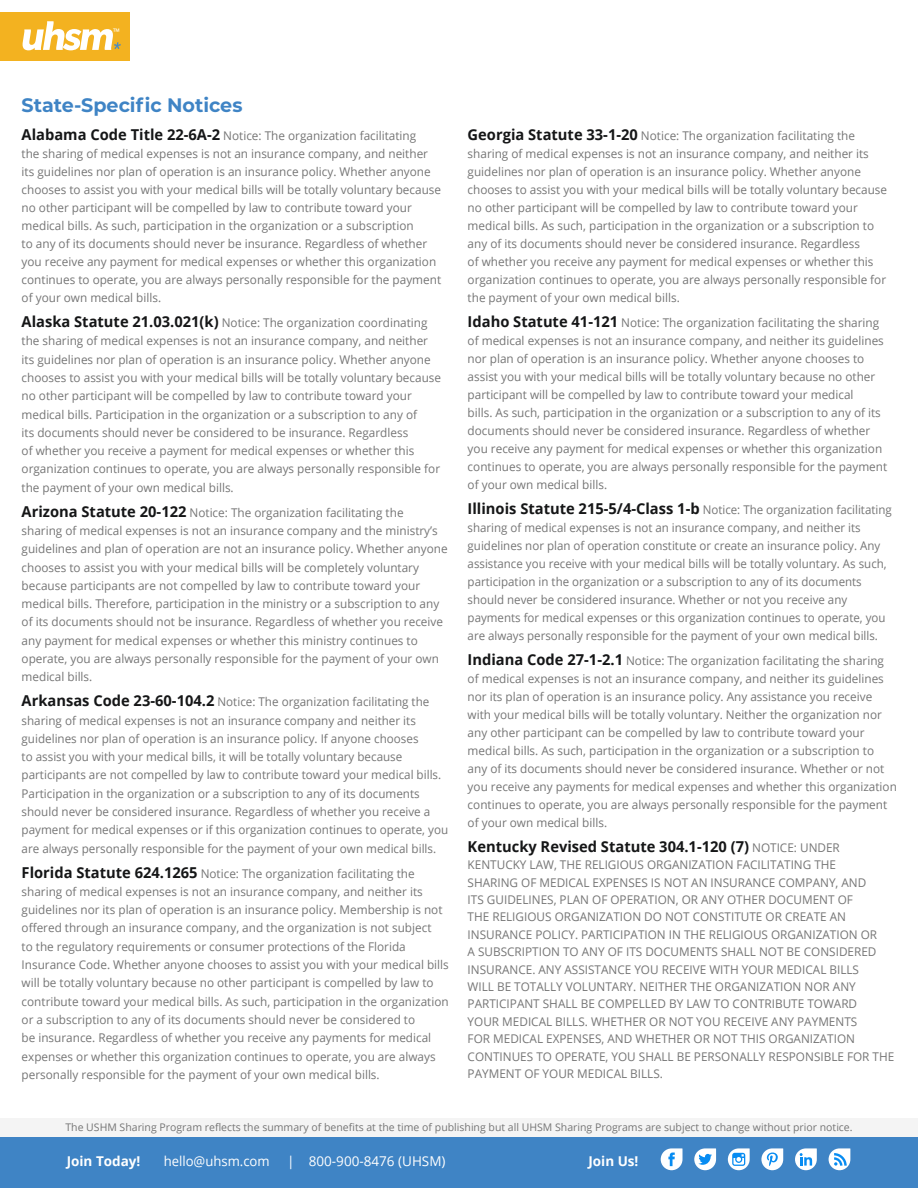
<style>
.page{position:relative;width:918px;height:1188px;background:#fff}
.page>*{position:absolute;margin:0;border:0;box-sizing:border-box;transform-origin:0 0}
.H2__Brochure{font:700 19.5px "Montserrat";color:#3f84c5}
.Body_Copy__10_13__Br{font:700 15px "Open Sans";color:#151617}
.t1{font:13.5px "Open Sans";color:#fff}
.t2{font:700 13.5px "Open Sans";color:#fff}
.Body_Copy__10_13__Br-2{font:12px/18.3px "Open Sans";color:#757575}
.Body_Copy__10_13__Br-3{font:12px/18px "Open Sans";color:#757575;scale:.96 1}
.t3{font:10.5px "Open Sans";color:#757575}
.t4{font:9px "Open Sans";color:#fff}
.s1{font-weight:700;font-size:15px;color:#151617}
.s2{font-weight:400;font-size:12px;color:#757575}
</style>
<div class="page">
<div style="left:0;top:12px;width:130px;height:48px;background:#f3b220"></div>
<svg style="left:23px;top:21px;width:98px;height:29px"></svg>
<div style="left:0;top:1118px;width:918px;height:21px;background:#f4f4f4"></div>
<div style="left:0;top:1137px;width:918px;height:51px;background:#3f84c5"></div>
<svg style="left:694px;top:1148px;width:22px;height:22px"></svg>
<svg style="left:795px;top:1148px;width:22px;height:22px"></svg>
<svg style="left:829px;top:1148px;width:21px;height:22px"></svg>
<svg style="left:761px;top:1148px;width:22px;height:22px"></svg>
<svg style="left:728px;top:1148px;width:22px;height:22px"></svg>
<svg style="left:661px;top:1148px;width:22px;height:22px"></svg>
<p class="t4" style="left:113px;top:26px;width:8px">™</p>
<p class="H2__Brochure" style="left:22px;top:91px;width:222px">State-Specific Notices</p>
<p class="Body_Copy__10_13__Br-2" style="left:22px;top:126px;width:421px"><span class="s1">Alabama Code Title 22-6A-2</span> Notice: The organization facilitating<br>the sharing of medical expenses is not an insurance company, and neither its guidelines nor plan of operation is an insurance policy. Whether anyone chooses to assist you with your medical bills will be totally voluntary because no other participant will be compelled by law to contribute toward your medical bills. As such, participation in the organization or a subscription<br>to any of its documents should never be insurance. Regardless of whether you receive any payment for medical expenses or whether this organization continues to operate, you are always personally responsible for the payment of your own medical bills.</p>
<p class="Body_Copy__10_13__Br-2" style="left:22px;top:313px;width:421px"><span class="s1">Alaska Statute 21.03.021(k)</span> Notice: The organization coordinating the sharing of medical expenses is not an insurance company, and neither its guidelines nor plan of operation is an insurance policy. Whether anyone chooses to assist you with your medical bills will be totally voluntary because no other participant will be compelled by law to contribute toward your medical bills. Participation in the organization or a subscription to any of<br>its documents should never be considered to be insurance. Regardless<br>of whether you receive a payment for medical expenses or whether this organization continues to operate, you are always personally responsible for the payment of your own medical bills.</p>
<p class="Body_Copy__10_13__Br-2" style="left:22px;top:503px;width:428px"><span class="s1">Arizona Statute 20-122</span> Notice: The organization facilitating the<br>sharing of medical expenses is not an insurance company and the ministry’s guidelines and plan of operation are not an insurance policy. Whether anyone chooses to assist you with your medical bills will be completely voluntary because participants are not compelled by law to contribute toward your medical bills. Therefore, participation in the ministry or a subscription to any of its documents should not be insurance. Regardless of whether you receive any payment for medical expenses or whether this ministry continues to operate, you are always personally responsible for the payment of your own medical bills.</p>
<p class="Body_Copy__10_13__Br-2" style="left:22px;top:692px;width:428px"><span class="s1">Arkansas Code 23-60-104.2</span> Notice: The organization facilitating the sharing of medical expenses is not an insurance company and neither its guidelines nor plan of operation is an insurance policy. If anyone chooses<br>to assist you with your medical bills, it will be totally voluntary because participants are not compelled by law to contribute toward your medical bills.<br>Participation in the organization or a subscription to any of its documents should never be considered insurance. Regardless of whether you receive a payment for medical expenses or if this organization continues to operate, you are always personally responsible for the payment of your own medical bills.</p>
<p class="Body_Copy__10_13__Br-2" style="left:22px;top:864px;width:429px"><span class="s1">Florida Statute 624.1265</span> Notice: The organization facilitating the sharing of medical expenses is not an insurance company, and neither its guidelines nor its plan of operation is an insurance policy. Membership is not offered through an insurance company, and the organization is not subject<br>to the regulatory requirements or consumer protections of the Florida Insurance Code. Whether anyone chooses to assist you with your medical bills will be totally voluntary because no other participant is compelled by law to contribute toward your medical bills. As such, participation in the organization or a subscription to any of its documents should never be considered to<br>be insurance. Regardless of whether you receive any payments for medical expenses or whether this organization continues to operate, you are always personally responsible for the payment of your own medical bills.</p>
<p class="Body_Copy__10_13__Br-2" style="left:468px;top:126px;width:421px"><span class="s1">Georgia Statute 33-1-20</span> Notice: The organization facilitating the sharing of medical expenses is not an insurance company, and neither its guidelines nor plan of operation is an insurance policy. Whether anyone chooses to assist you with your medical bills will be totally voluntary because no other participant will be compelled by law to contribute toward your medical bills. As such, participation in the organization or a subscription to any of its documents should never be considered insurance. Regardless<br>of whether you receive any payment for medical expenses or whether this organization continues to operate, you are always personally responsible for the payment of your own medical bills.</p>
<p class="Body_Copy__10_13__Br-2" style="left:468px;top:313px;width:421px"><span class="s1">Idaho Statute 41-121</span> Notice: The organization facilitating the sharing of medical expenses is not an insurance company, and neither its guidelines nor plan of operation is an insurance policy. Whether anyone chooses to assist you with your medical bills will be totally voluntary because no other participant will be compelled by law to contribute toward your medical<br>bills. As such, participation in the organization or a subscription to any of its documents should never be considered insurance. Regardless of whether you receive any payment for medical expenses or whether this organization continues to operate, you are always personally responsible for the payment of your own medical bills.</p>
<p class="Body_Copy__10_13__Br-3" style="left:468px;top:500px;width:443px"><span class="s1">Illinois Statute 215-5/4-Class 1-b</span> Notice: The organization facilitating sharing of medical expenses is not an insurance company, and neither its guidelines nor plan of operation constitute or create an insurance policy. Any assistance you receive with your medical bills will be totally voluntary. As such, participation in the organization or a subscription to any of its documents should never be considered insurance. Whether or not you receive any payments for medical expenses or this organization continues to operate, you are always personally responsible for the payment of your own medical bills.</p>
<p class="Body_Copy__10_13__Br-2" style="left:468px;top:651px;width:431px"><span class="s1">Indiana Code 27-1-2.1</span> Notice: The organization facilitating the sharing of medical expenses is not an insurance company, and neither its guidelines nor its plan of operation is an insurance policy. Any assistance you receive with your medical bills will be totally voluntary. Neither the organization nor any other participant can be compelled by law to contribute toward your medical bills. As such, participation in the organization or a subscription to<br>any of its documents should never be considered insurance. Whether or not you receive any payments for medical expenses and whether this organization continues to operate, you are always personally responsible for the payment of your own medical bills.</p>
<p class="Body_Copy__10_13__Br" style="left:468px;top:836px;width:374px">Kentucky Revised Statute 304.1-120 (7) <span class="s2">NOTICE: UNDER</span></p>
<p class="Body_Copy__10_13__Br-2" style="left:468px;top:856px;width:428px;line-height:17.4px">KENTUCKY LAW, THE RELIGIOUS ORGANIZATION FACILITATING THE<br>SHARING OF MEDICAL EXPENSES IS NOT AN INSURANCE COMPANY, AND<br>ITS GUIDELINES, PLAN OF OPERATION, OR ANY OTHER DOCUMENT OF<br>THE RELIGIOUS ORGANIZATION DO NOT CONSTITUTE OR CREATE AN INSURANCE POLICY. PARTICIPATION IN THE RELIGIOUS ORGANIZATION OR<br>A SUBSCRIPTION TO ANY OF ITS DOCUMENTS SHALL NOT BE CONSIDERED INSURANCE. ANY ASSISTANCE YOU RECEIVE WITH YOUR MEDICAL BILLS<br>WILL BE TOTALLY VOLUNTARY. NEITHER THE ORGANIZATION NOR ANY PARTICIPANT SHALL BE COMPELLED BY LAW TO CONTRIBUTE TOWARD<br>YOUR MEDICAL BILLS. WHETHER OR NOT YOU RECEIVE ANY PAYMENTS<br>FOR MEDICAL EXPENSES, AND WHETHER OR NOT THIS ORGANIZATION CONTINUES TO OPERATE, YOU SHALL BE PERSONALLY RESPONSIBLE FOR THE PAYMENT OF YOUR MEDICAL BILLS.</p>
<p class="t3" style="left:65px;top:1120px;width:789px">The USHM Sharing Program reflects the summary of benefits at the time of publishing but all UHSM Sharing Programs are subject to change without prior notice.</p>
<p class="t2" style="left:67px;top:1152px;width:75px">Join Today!</p>
<p class="t1" style="left:164px;top:1152px;width:108px">hello@uhsm.com</p>
<p class="t1" style="left:287px;top:1152px;width:160px">| 800-900-8476 (UHSM)</p>
<p class="t2" style="left:588px;top:1152px;width:52px">Join Us!</p>
</div>
